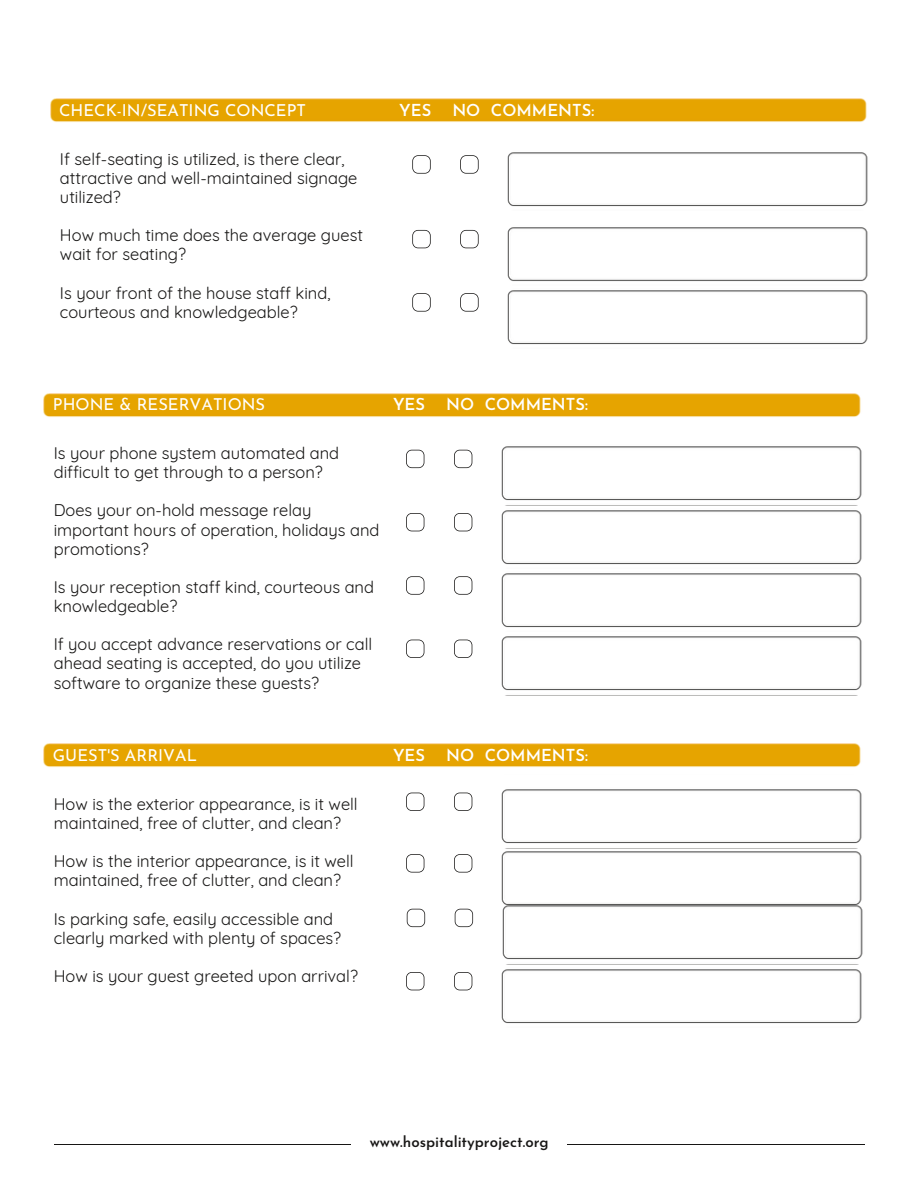
<style>
.page{position:relative;width:918px;height:1188px;background:#fff}
.page>*{position:absolute;margin:0;border:0;box-sizing:border-box;transform-origin:0 0}
.t1{font:16.5px/19.2px "Quicksand";color:#171615}
.t2{font:16.5px "Josefin Sans";color:#fff}
.t3{font:600 16.5px "Josefin Sans";color:#fff}
.t4{font:600 15px "Josefin Sans";color:#171615}
</style>
<div class="page">
<img style="left:50px;top:98px;width:817px;height:24px">
<svg style="left:412px;top:155px;width:19px;height:19px"></svg>
<svg style="left:460px;top:155px;width:19px;height:19px"></svg>
<img style="left:507px;top:152px;width:361px;height:55px">
<svg style="left:412px;top:230px;width:19px;height:18px"></svg>
<svg style="left:460px;top:230px;width:19px;height:18px"></svg>
<img style="left:507px;top:227px;width:361px;height:118px">
<svg style="left:412px;top:293px;width:19px;height:19px"></svg>
<svg style="left:460px;top:293px;width:19px;height:19px"></svg>
<img style="left:43px;top:393px;width:818px;height:24px">
<svg style="left:406px;top:450px;width:18px;height:18px"></svg>
<svg style="left:454px;top:450px;width:18px;height:18px"></svg>
<img style="left:501px;top:446px;width:361px;height:245px">
<svg style="left:406px;top:513px;width:18px;height:18px"></svg>
<svg style="left:454px;top:513px;width:18px;height:18px"></svg>
<svg style="left:406px;top:576px;width:18px;height:19px"></svg>
<svg style="left:454px;top:576px;width:18px;height:19px"></svg>
<svg style="left:406px;top:640px;width:18px;height:18px"></svg>
<svg style="left:454px;top:640px;width:18px;height:18px"></svg>
<img style="left:43px;top:743px;width:818px;height:24px">
<svg style="left:406px;top:793px;width:18px;height:18px"></svg>
<svg style="left:454px;top:793px;width:18px;height:18px"></svg>
<img style="left:501px;top:789px;width:361px;height:112px">
<svg style="left:406px;top:854px;width:18px;height:19px"></svg>
<svg style="left:454px;top:854px;width:18px;height:19px"></svg>
<svg style="left:407px;top:909px;width:18px;height:18px"></svg>
<svg style="left:455px;top:909px;width:18px;height:18px"></svg>
<img style="left:501px;top:901px;width:362px;height:123px">
<svg style="left:406px;top:972px;width:18px;height:18px"></svg>
<svg style="left:454px;top:972px;width:18px;height:18px"></svg>
<hr style="left:54px;top:1144px;width:810px;height:1px;background:#171615">
<div style="left:351px;top:1133px;width:216px;height:24px;background:#fff"></div>
<p class="t2" style="left:59px;top:104px;width:248px">CHECK-IN/SEATING CONCEPT</p>
<p class="t3" style="left:399px;top:104px;width:34px">YES</p>
<p class="t3" style="left:452px;top:104px;width:143px">NO COMMENTS:</p>
<p class="t1" style="left:60px;top:149px;width:299px">If self-seating is utilized, is there clear, attractive and well-maintained signage utilized?</p>
<p class="t1" style="left:60px;top:225px;width:305px">How much time does the average guest wait for seating?</p>
<p class="t1" style="left:60px;top:283px;width:272px">Is your front of the house staff kind, courteous and knowledgeable?</p>
<p class="t2" style="left:53px;top:398px;width:214px">PHONE &amp; RESERVATIONS</p>
<p class="t3" style="left:393px;top:398px;width:34px">YES</p>
<p class="t3" style="left:446px;top:398px;width:143px">NO COMMENTS:</p>
<p class="t1" style="left:54px;top:443px;width:287px">Is your phone system automated and difficult to get through to a person?</p>
<p class="t1" style="left:54px;top:501px;width:327px">Does your on-hold message relay important hours of operation, holidays and promotions?</p>
<p class="t1" style="left:54px;top:577px;width:322px">Is your reception staff kind, courteous and knowledgeable?</p>
<p class="t1" style="left:54px;top:635px;width:320px">If you accept advance reservations or call ahead seating is accepted, do you utilize software to organize these guests?</p>
<p class="t2" style="left:53px;top:749px;width:146px">GUEST'S ARRIVAL</p>
<p class="t3" style="left:393px;top:749px;width:34px">YES</p>
<p class="t3" style="left:446px;top:749px;width:143px">NO COMMENTS:</p>
<p class="t1" style="left:54px;top:794px;width:306px">How is the exterior appearance, is it well maintained, free of clutter, and clean?</p>
<p class="t1" style="left:54px;top:851px;width:301px">How is the interior appearance, is it well maintained, free of clutter, and clean?</p>
<p class="t1" style="left:54px;top:909px;width:289px">Is parking safe, easily accessible and clearly marked with plenty of spaces?</p>
<p class="t1" style="left:54px;top:966px;width:306px">How is your guest greeted upon arrival?</p>
<p class="t4" style="left:370px;top:1136px;width:180px">www.hospitalityproject.org</p>
</div>
